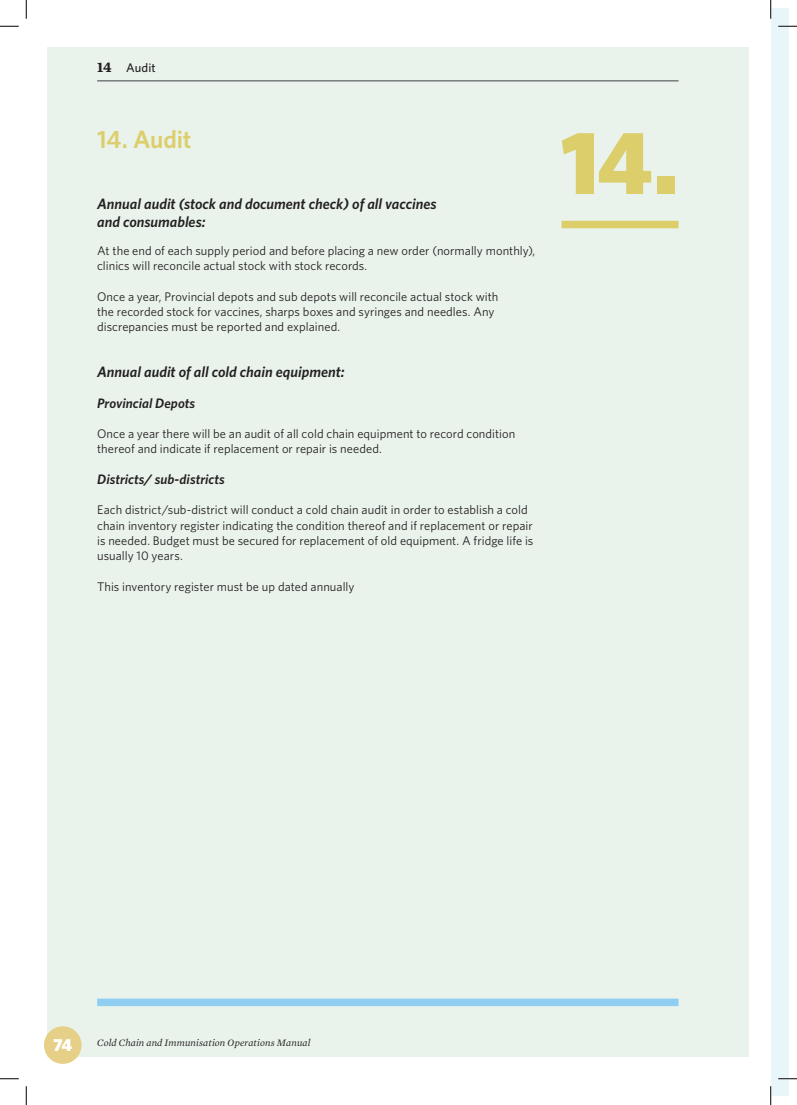
<style>
.page{position:relative;width:797px;height:1105px;background:#fff}
.page>*{position:absolute;margin:0;border:0;box-sizing:border-box;transform-origin:0 0}
.t1{font:900 90px "Whitney HTF";color:#ddce6c}
.t2{font:600 25px "Whitney HTF";letter-spacing:-.01em;color:#ddce6c}
.t3{font:900 17.5px "Whitney HTF";color:#fff}
.t4{font:italic 600 15px/18px "Whitney HTF";color:#231f20}
.t5{font:italic 600 13.75px "Whitney HTF";letter-spacing:.005em;color:#231f20}
.t6{font:12.5px/15.2px "Whitney HTF";letter-spacing:.005em;color:#231f20}
.t7{font:500 12.5px "Whitney HTF";letter-spacing:.005em;color:#231f20}
.t8{font:italic 10px "Mercury Text G1";letter-spacing:.01em;color:#231f20}
.s1{font-family:"Mercury Text G4";font-weight:700;font-size:15px}
</style>
<div class="page">
<div style="left:48px;top:48px;width:701px;height:1009px;background:#e9f3eb"></div>
<div style="left:561px;top:221px;width:117px;height:7px;background:#ddce6c"></div>
<div style="left:97px;top:999px;width:581px;height:7px;background:#8fcef1"></div>
<div style="left:770px;top:9px;width:18px;height:1087px;background:#e8f6f9"></div>
<hr style="left:97px;top:81px;width:581px;height:1px;background:#3f3f43">
<div style="left:44px;top:1026px;width:38px;height:38px;background:#e6cf87;border-radius:50%"></div>
<svg style="left:0;top:25px;width:19px;height:2px"></svg>
<svg style="left:778px;top:25px;width:19px;height:2px"></svg>
<svg style="left:0;top:1078px;width:19px;height:1px"></svg>
<svg style="left:778px;top:1078px;width:19px;height:1px"></svg>
<svg style="left:25px;top:0;width:2px;height:19px"></svg>
<svg style="left:25px;top:1086px;width:2px;height:19px"></svg>
<svg style="left:770px;top:0;width:1px;height:19px"></svg>
<svg style="left:770px;top:1086px;width:1px;height:19px"></svg>
<p class="t7" style="left:97px;top:60px;width:60px"><span class="s1">14</span> Audit</p>
<h2 class="t2" style="left:97px;top:124px;width:96px">14. Audit</h2>
<p class="t4" style="left:97px;top:195px;width:341px">Annual audit (stock and document check) of all vaccines and consumables:</p>
<p class="t6" style="left:97px;top:243px;width:439px">At the end of each supply period and before placing a new order (normally monthly), clinics will reconcile actual stock with stock records.</p>
<p class="t6" style="left:97px;top:289px;width:403px">Once a year, Provincial depots and sub depots will reconcile actual stock with the recorded stock for vaccines, sharps boxes and syringes and needles. Any discrepancies must be reported and explained.</p>
<p class="t4" style="left:97px;top:362px;width:249px">Annual audit of all cold chain equipment:</p>
<p class="t5" style="left:97px;top:395px;width:99px">Provincial Depots</p>
<p class="t6" style="left:97px;top:426px;width:419px">Once a year there will be an audit of all cold chain equipment to record condition thereof and indicate if replacement or repair is needed.</p>
<p class="t5" style="left:97px;top:471px;width:129px">Districts/ sub-districts</p>
<p class="t6" style="left:97px;top:502px;width:438px">Each district/sub-district will conduct a cold chain audit in order to establish a cold chain inventory register indicating the condition thereof and if replacement or repair is needed. Budget must be secured for replacement of old equipment. A fridge life is usually 10 years.</p>
<p class="t6" style="left:97px;top:578px;width:259px">This inventory register must be up dated annually</p>
<h1 class="t1" style="left:560px;top:108px;width:120px">14.</h1>
<h3 class="t3" style="left:53px;top:1035px;width:21px">74</h3>
<p class="t8" style="left:97px;top:1037px;width:215px">Cold Chain and Immunisation Operations Manual</p>
</div>
